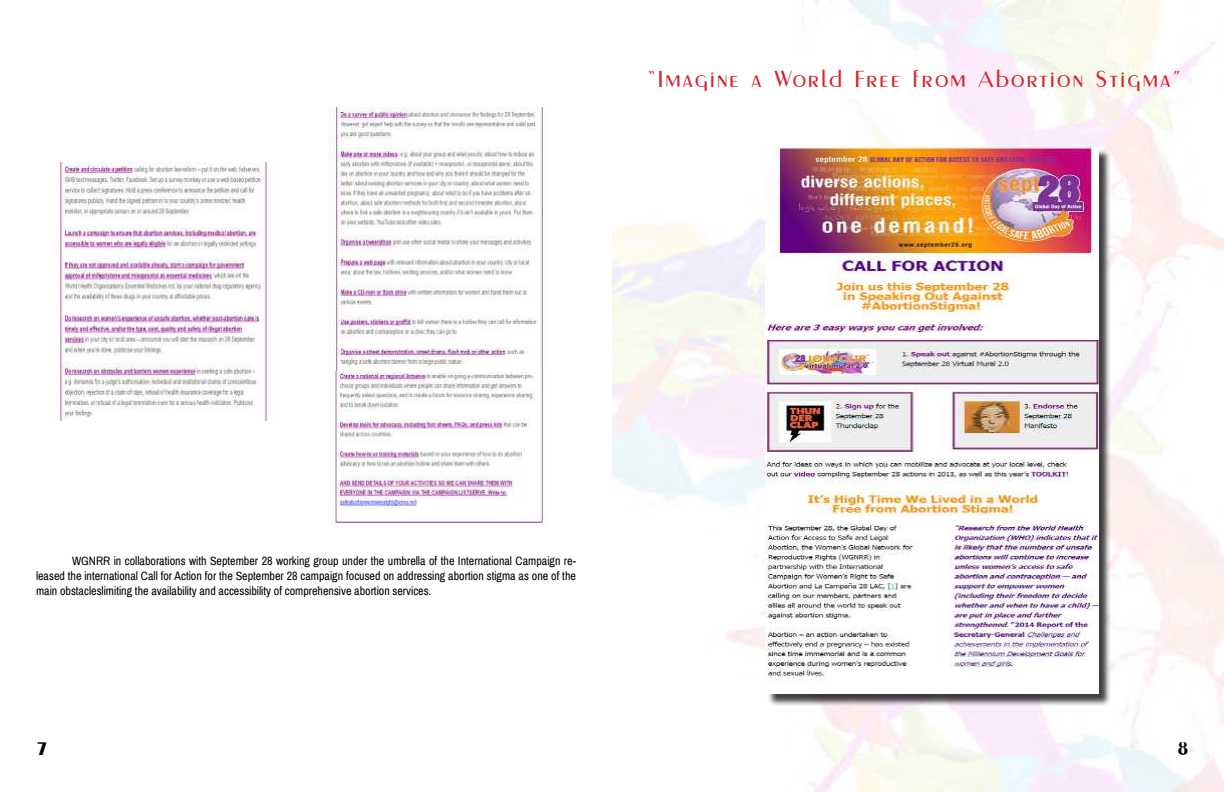
<style>
.page{position:relative;width:1224px;height:792px;background:#fff}
.page>*{position:absolute;margin:0;border:0;box-sizing:border-box;transform-origin:0 0}
.t1{font:23px "Monterey FLF";letter-spacing:.1em;color:#d2232a}
.t2{font:700 18px "Monterey FLF";color:#000}
.t3{font:12px/15px "Archivo Narrow";color:#000;text-align:justify}
</style>
<div class="page">
<div style="left:767px;top:148px;width:344px;height:558px;background:#000;opacity:.75"></div>
<img style="left:766px;top:147px;width:333px;height:547px">
<img style="left:60px;top:163px;width:207px;height:257px">
<img style="left:330px;top:108px;width:216px;height:416px">
<h1 class="t1" style="left:648px;top:70px;width:534px">“Imagine a World Free from Abortion Stigma”</h1>
<p class="t3" style="left:36px;top:554px;width:541px;text-indent:36px">WGNRR in collaborations with September 28 working group under the umbrella of the International Campaign re&shy;leased the international Call for Action for the September 28 campaign focused on addressing abortion stigma as one of the main obstacleslimiting the availability and accessibility of comprehensive abortion services.</p>
<h2 class="t2" style="left:36px;top:738px;width:13px">7</h2>
<h2 class="t2" style="left:1178px;top:737px;width:13px">8</h2>
</div>
